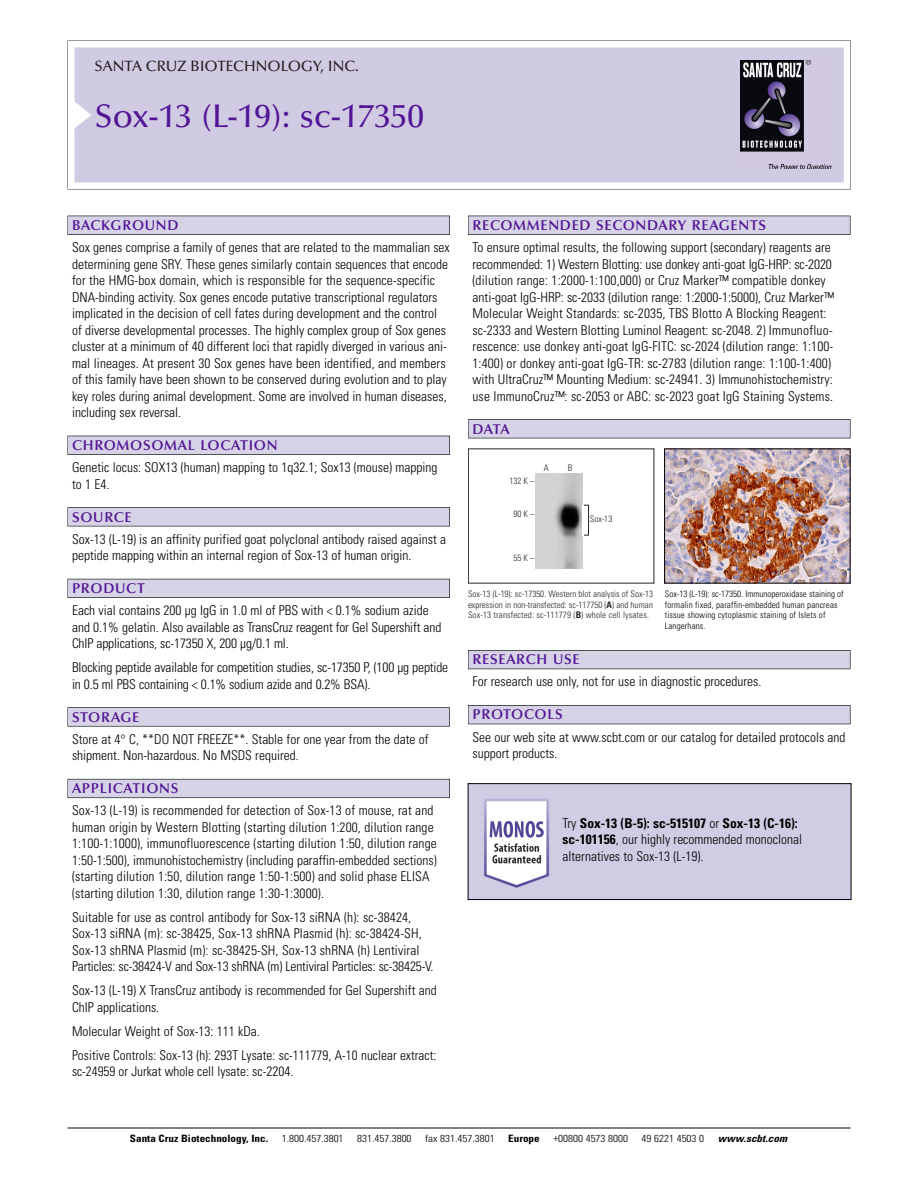
<style>
.page{position:relative;width:918px;height:1188px;background:#fff}
.page>*{position:absolute;margin:0;border:0;box-sizing:border-box;transform-origin:0 0}
.t1{font:500 33px "Optima";color:#511695}
.t2{font:500 15px "Optima";color:#231f20}
.t3{font:600 14.25px "Optima";letter-spacing:.05em;color:#511695}
.t4{font:300 condensed 13.5px/16.5px "Univers";color:#000}
.t5{font:300 condensed 10.2px "Univers";color:#000;scale:1.1 1}
.t6{font:700 condensed 10.2px "Univers";color:#000;scale:1.1 1}
.t7{font:italic 700 condensed 10.2px "Univers";letter-spacing:.005em;color:#000;scale:1.1 1}
.t8{font:9px/10.5px "Univers Condensed Light+TBJEFU";letter-spacing:.015em;color:#272627;text-align:justify}
.t9{font:300 condensed 9px/10.5px "Univers";letter-spacing:.015em;color:#000}
.s1{font-family:"Univers Condensed Bold+GLNMXE"}
.s2{font-weight:700}
</style>
<div class="page">
<svg style="left:68px;top:40px;width:783px;height:149px"></svg>
<div style="left:74px;top:47px;width:770px;height:135px;background:#d1cae3"></div>
<img style="left:741px;top:60px;width:90px;height:108px">
<div style="left:68px;top:216px;width:382px;height:19px;background:#525155"></div>
<div style="left:68px;top:216px;width:381px;height:18px;background:#d7d3e7"></div>
<div style="left:68px;top:436px;width:382px;height:19px;background:#515055"></div>
<div style="left:68px;top:436px;width:381px;height:18px;background:#d7d3e7"></div>
<div style="left:68px;top:507px;width:382px;height:19px;background:#545357"></div>
<div style="left:68px;top:508px;width:381px;height:18px;background:#d7d3e7"></div>
<div style="left:68px;top:579px;width:382px;height:19px;background:#54535a"></div>
<div style="left:68px;top:579px;width:381px;height:18px;background:#d7d3e7"></div>
<svg style="left:68px;top:707px;width:382px;height:20px"></svg>
<div style="left:68px;top:708px;width:381px;height:18px;background:#d7d3e7"></div>
<div style="left:68px;top:779px;width:382px;height:19px;background:#66646e"></div>
<div style="left:68px;top:779px;width:381px;height:18px;background:#d7d3e7"></div>
<div style="left:468px;top:216px;width:382px;height:19px;background:#525155"></div>
<div style="left:468px;top:216px;width:382px;height:18px;background:#d7d3e7"></div>
<div style="left:468px;top:419px;width:382px;height:19px;background:#525155"></div>
<div style="left:468px;top:420px;width:382px;height:18px;background:#d7d3e7"></div>
<div style="left:468px;top:650px;width:382px;height:19px;background:#535259"></div>
<div style="left:468px;top:651px;width:382px;height:18px;background:#d7d3e7"></div>
<div style="left:468px;top:705px;width:382px;height:19px;background:#525158"></div>
<div style="left:468px;top:706px;width:382px;height:18px;background:#d7d3e7"></div>
<hr style="left:68px;top:1128px;width:782px;height:1px;background:#000">
<img style="left:536px;top:474px;width:46px;height:95px">
<div style="left:584px;top:505px;width:5px;height:30px;border:1px solid #272627"></div>
<img style="left:666px;top:450px;width:182px;height:132px">
<img style="left:470px;top:785px;width:379px;height:113px">
<div style="left:468px;top:783px;width:383px;height:117px;border:1px solid #000"></div>
<p class="t2" style="left:94px;top:61px;width:266px">SANTA CRUZ BIOTECHNOLOGY, INC.</p>
<h1 class="t1" style="left:94px;top:103px;width:331px">Sox-13 (L-19): sc-17350</h1>
<p class="t3" style="left:72px;top:219px;width:108px">BACKGROUND</p>
<p class="t4" style="left:72px;top:240px;width:379px">Sox genes comprise a family of genes that are related to the mammalian sex determining gene SRY. These genes similarly contain sequences that encode for the HMG-box domain, which is responsible for the sequence-specific DNA-binding activity. Sox genes encode putative transcriptional regulators implicated in the decision of cell fates during development and the control of diverse developmental processes. The highly complex group of Sox genes cluster at a minimum of 40 different loci that rapidly diverged in various ani&shy;mal lineages. At present 30 Sox genes have been identified, and members of this family have been shown to be conserved during evolution and to play key roles during animal development. Some are involved in human diseases, including sex reversal.</p>
<p class="t3" style="left:72px;top:440px;width:207px">CHROMOSOMAL LOCATION</p>
<p class="t4" style="left:72px;top:460px;width:367px">Genetic locus: SOX13 (human) mapping to 1q32.1; Sox13 (mouse) mapping to 1 E4.</p>
<p class="t3" style="left:72px;top:511px;width:61px">SOURCE</p>
<p class="t4" style="left:72px;top:532px;width:376px">Sox-13 (L-19) is an affinity purified goat polyclonal antibody raised against a peptide mapping within an internal region of Sox-13 of human origin.</p>
<p class="t3" style="left:72px;top:583px;width:74px">PRODUCT</p>
<p class="t4" style="left:72px;top:603px;width:371px">Each vial contains 200 µg IgG in 1.0 ml of PBS with &lt; 0.1% sodium azide and 0.1% gelatin. Also available as TransCruz reagent for Gel Supershift and<br>ChIP applications, sc-17350 X, 200 µg/0.1 ml.</p>
<p class="t4" style="left:72px;top:660px;width:378px">Blocking peptide available for competition studies, sc-17350 P, (100 µg peptide in 0.5 ml PBS containing &lt; 0.1% sodium azide and 0.2% BSA).</p>
<p class="t3" style="left:72px;top:711px;width:69px">STORAGE</p>
<p class="t4" style="left:72px;top:732px;width:358px">Store at 4° C, **DO NOT FREEZE**. Stable for one year from the date of shipment. Non-hazardous. No MSDS required.</p>
<p class="t3" style="left:72px;top:783px;width:108px">APPLICATIONS</p>
<p class="t4" style="left:72px;top:803px;width:366px">Sox-13 (L-19) is recommended for detection of Sox-13 of mouse, rat and human origin by Western Blotting (starting dilution 1:200, dilution range 1:100-1:1000), immunofluorescence (starting dilution 1:50, dilution range 1:50-1:500), immunohistochemistry (including paraffin-embedded sections) (starting dilution 1:50, dilution range 1:50-1:500) and solid phase ELISA (starting dilution 1:30, dilution range 1:30-1:3000).</p>
<p class="t4" style="left:72px;top:910px;width:363px">Suitable for use as control antibody for Sox-13 siRNA (h): sc-38424, Sox-13 siRNA (m): sc-38425, Sox-13 shRNA Plasmid (h): sc-38424-SH, Sox-13 shRNA Plasmid (m): sc-38425-SH, Sox-13 shRNA (h) Lentiviral Particles: sc-38424-V and Sox-13 shRNA (m) Lentiviral Particles: sc-38425-V.</p>
<p class="t4" style="left:72px;top:983px;width:366px">Sox-13 (L-19) X TransCruz antibody is recommended for Gel Supershift and<br>ChIP applications.</p>
<p class="t4" style="left:72px;top:1020px;width:366px;line-height:24px">Molecular Weight of Sox-13: 111 kDa.<br>Positive Controls: Sox-13 (h): 293T Lysate: sc-111779, A-10 nuclear extract:</p>
<p class="t4" style="left:72px;top:1064px;width:223px">sc-24959 or Jurkat whole cell lysate: sc-2204.</p>
<p class="t3" style="left:473px;top:219px;width:295px">RECOMMENDED SECONDARY REAGENTS</p>
<p class="t4" style="left:473px;top:240px;width:363px">To ensure optimal results, the following support (secondary) reagents are recommended: 1) Western Blotting: use donkey anti-goat IgG-HRP: sc-2020 (dilution range: 1:2000-1:100,000) or Cruz Marker™ compatible donkey anti-goat IgG-HRP: sc-2033 (dilution range: 1:2000-1:5000), Cruz Marker™ Molecular Weight Standards: sc-2035, TBS Blotto A Blocking Reagent: sc-2333 and Western Blotting Luminol Reagent: sc-2048. 2) Immunofluo&shy;rescence: use donkey anti-goat IgG-FITC: sc-2024 (dilution range: 1:100- 1:400) or donkey anti-goat IgG-TR: sc-2783 (dilution range: 1:100-1:400) with UltraCruz™ Mounting Medium: sc-24941. 3) Immunohistochemistry: use ImmunoCruz™: sc-2053 or ABC: sc-2023 goat IgG Staining Systems.</p>
<p class="t3" style="left:473px;top:423px;width:39px">DATA</p>
<p class="t8" style="left:510px;top:476px;width:26px">132 K –</p>
<p class="t8" style="left:514px;top:509px;width:22px">90K–</p>
<p class="t8" style="left:514px;top:553px;width:22px">55K–</p>
<p class="t8" style="left:544px;top:463px;width:7px">A</p>
<p class="t8" style="left:568px;top:463px;width:6px">B</p>
<p class="t8" style="left:590px;top:515px;width:24px">Sox-13</p>
<p class="t8" style="left:468px;top:590px;width:187px">Sox-13 (L-19): sc-17350. Western blot analysis of Sox-13 expression in non-transfected: sc-117750 (<span class="s1">A</span>) and human Sox-13 transfected: sc-111779 (<span class="s1">B</span>) whole cell lysates.</p>
<p class="t9" style="left:665px;top:590px;width:180px">Sox-13 (L-19): sc-17350. Immunoperoxidase staining of formalin fixed, paraffin-embedded human pancreas tissue showing cytoplasmic staining of Islets of Langerhans.</p>
<p class="t3" style="left:473px;top:654px;width:109px">RESEARCH USE</p>
<p class="t4" style="left:473px;top:675px;width:290px">For research use only, not for use in diagnostic procedures.</p>
<p class="t3" style="left:473px;top:709px;width:92px">PROTOCOLS</p>
<p class="t4" style="left:473px;top:730px;width:375px">See our web site at www.scbt.com or our catalog for detailed protocols and support products.</p>
<p class="t4" style="left:563px;top:816px;width:241px">Try <span class="s2">Sox-13 (B-5): sc-515107</span> or <span class="s2">Sox-13 (C-16): sc-101156</span>, our highly recommended monoclonal alternatives to Sox-13 (L-19).</p>
<p class="t6" style="left:130px;top:1135px;width:127px">Santa Cruz Biotechnology, Inc.</p>
<p class="t5" style="left:282px;top:1135px;width:58px">1.800.457.3801</p>
<p class="t5" style="left:357px;top:1135px;width:51px">831.457.3800</p>
<p class="t5" style="left:425px;top:1135px;width:65px">fax 831.457.3801</p>
<p class="t6" style="left:508px;top:1135px;width:30px">Europe</p>
<p class="t5" style="left:553px;top:1135px;width:69px">+00800 4573 8000</p>
<p class="t5" style="left:642px;top:1135px;width:58px">49 6221 4503 0</p>
<p class="t7" style="left:718px;top:1135px;width:64px">www.scbt.com</p>
</div>
